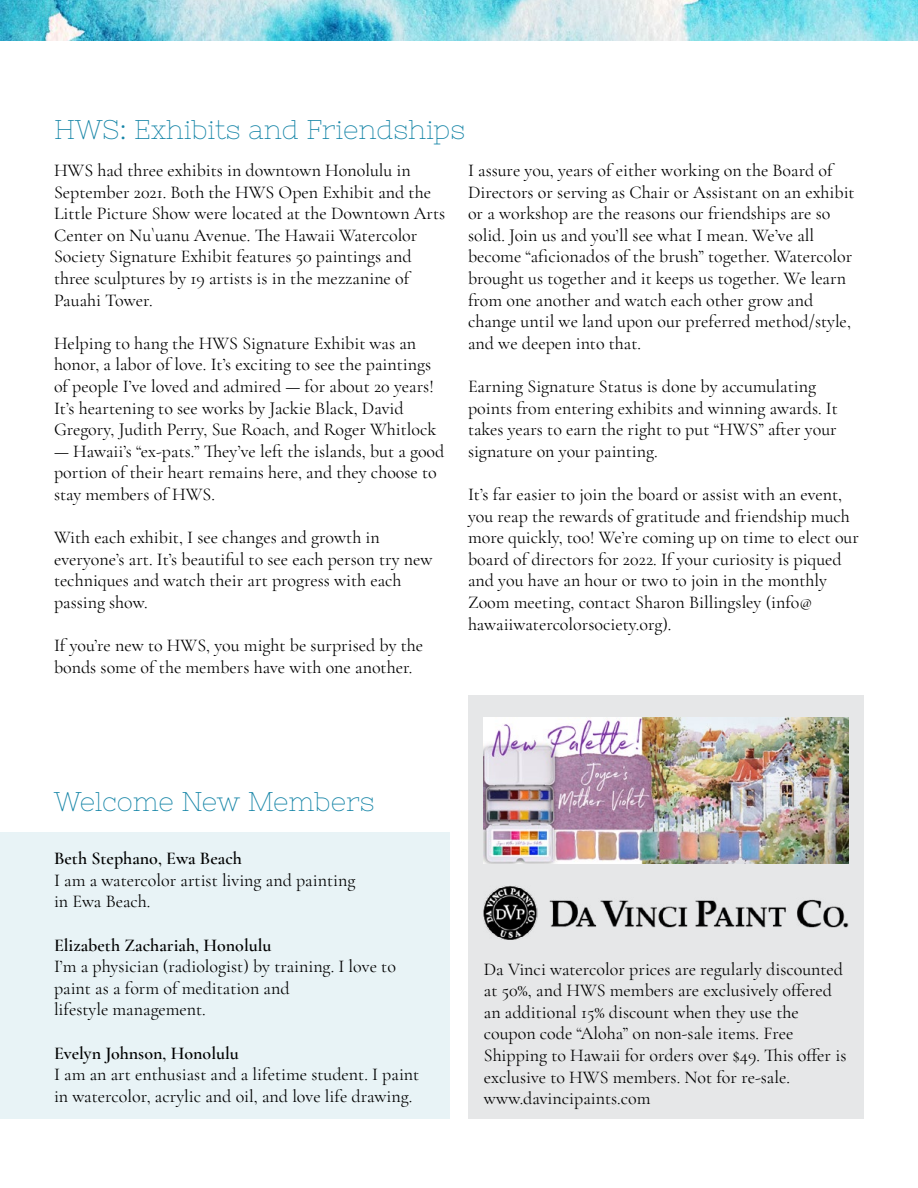
<style>
.page{position:relative;width:918px;height:1188px;background:#fff}
.page>*{position:absolute;margin:0;border:0;box-sizing:border-box;transform-origin:0 0}
.t1{font:27px "Nixie One";color:#1685a7}
.t2{font:18px/21.6px "Cormorant Garamond";color:#000}
.t3{font:600 18px "Cormorant Garamond";color:#000}
</style>
<div class="page">
<img style="left:0;top:0;width:918px;height:40px">
<div style="left:0;top:832px;width:450px;height:287px;background:#e8f3f6"></div>
<div style="left:468px;top:696px;width:396px;height:423px;background:#e6e7e8"></div>
<img style="left:484px;top:885px;width:364px;height:54px">
<img style="left:484px;top:718px;width:364px;height:145px">
<h1 class="t1" style="left:54px;top:114px;width:413px">HWS: Exhibits and Friendships</h1>
<p class="t2" style="left:54px;top:159px;width:393px">HWS had three exhibits in downtown Honolulu in September 2021. Both the HWS Open Exhibit and the Little Picture Show were located at the Downtown Arts Center on Nu`uanu Avenue. The Hawaii Watercolor Society Signature Exhibit features 50 paintings and three sculptures by 19 artists is in the mezzanine of Pauahi Tower.</p>
<p class="t2" style="left:54px;top:332px;width:384px">Helping to hang the HWS Signature Exhibit was an honor, a labor of love. It’s exciting to see the paintings of people I’ve loved and admired — for about 20 years!<br>It’s heartening to see works by Jackie Black, David Gregory, Judith Perry, Sue Roach, and Roger Whitlock</p>
<p class="t2" style="left:54px;top:440px;width:392px">— Hawaii’s “ex-pats.” They’ve left the islands, but a good portion of their heart remains here, and they choose to stay members of HWS.</p>
<p class="t2" style="left:54px;top:527px;width:380px">With each exhibit, I see changes and growth in everyone’s art. It’s beautiful to see each person try new techniques and watch their art progress with each passing show.</p>
<p class="t2" style="left:54px;top:635px;width:371px">If you’re new to HWS, you might be surprised by the bonds some of the members have with one another.</p>
<p class="t2" style="left:468px;top:159px;width:388px">I assure you, years of either working on the Board of Directors or serving as Chair or Assistant on an exhibit or a workshop are the reasons our friendships are so solid. Join us and you’ll see what I mean. We’ve all become “aficionados of the brush” together. Watercolor brought us together and it keeps us together. We learn from one another and watch each other grow and change until we land upon our preferred method/style, and we deepen into that.</p>
<p class="t2" style="left:468px;top:375px;width:372px">Earning Signature Status is done by accumulating points from entering exhibits and winning awards. It takes years to earn the right to put “HWS” after your signature on your painting.</p>
<p class="t2" style="left:468px;top:483px;width:393px">It’s far easier to join the board or assist with an event, you reap the rewards of gratitude and friendship much more quickly, too! We’re coming up on time to elect our board of directors for 2022. If your curiosity is piqued and you have an hour or two to join in the monthly Zoom meeting, contact Sharon Billingsley (info@ hawaiiwatercolorsociety.org).</p>
<h1 class="t1" style="left:54px;top:786px;width:322px">Welcome New Members</h1>
<p class="t3" style="left:54px;top:847px;width:190px">Beth Stephano, Ewa Beach</p>
<p class="t2" style="left:54px;top:869px;width:303px">I am a watercolor artist living and painting in Ewa Beach.</p>
<p class="t3" style="left:54px;top:934px;width:219px">Elizabeth Zachariah, Honolulu</p>
<p class="t2" style="left:54px;top:956px;width:343px">I’m a physician (radiologist) by training. I love to paint as a form of meditation and<br>lifestyle management.</p>
<p class="t3" style="left:54px;top:1042px;width:186px">Evelyn Johnson, Honolulu</p>
<p class="t2" style="left:54px;top:1064px;width:367px">I am an art enthusiast and a lifetime student. I paint in watercolor, acrylic and oil, and love life drawing.</p>
<p class="t2" style="left:484px;top:958px;width:364px">Da Vinci watercolor prices are regularly discounted at 50%, and HWS members are exclusively offered an additional 15% discount when they use the coupon code “Aloha” on non-sale items. Free Shipping to Hawaii for orders over $49. This offer is exclusive to HWS members. Not for re-sale. www.davincipaints.com</p>
</div>
